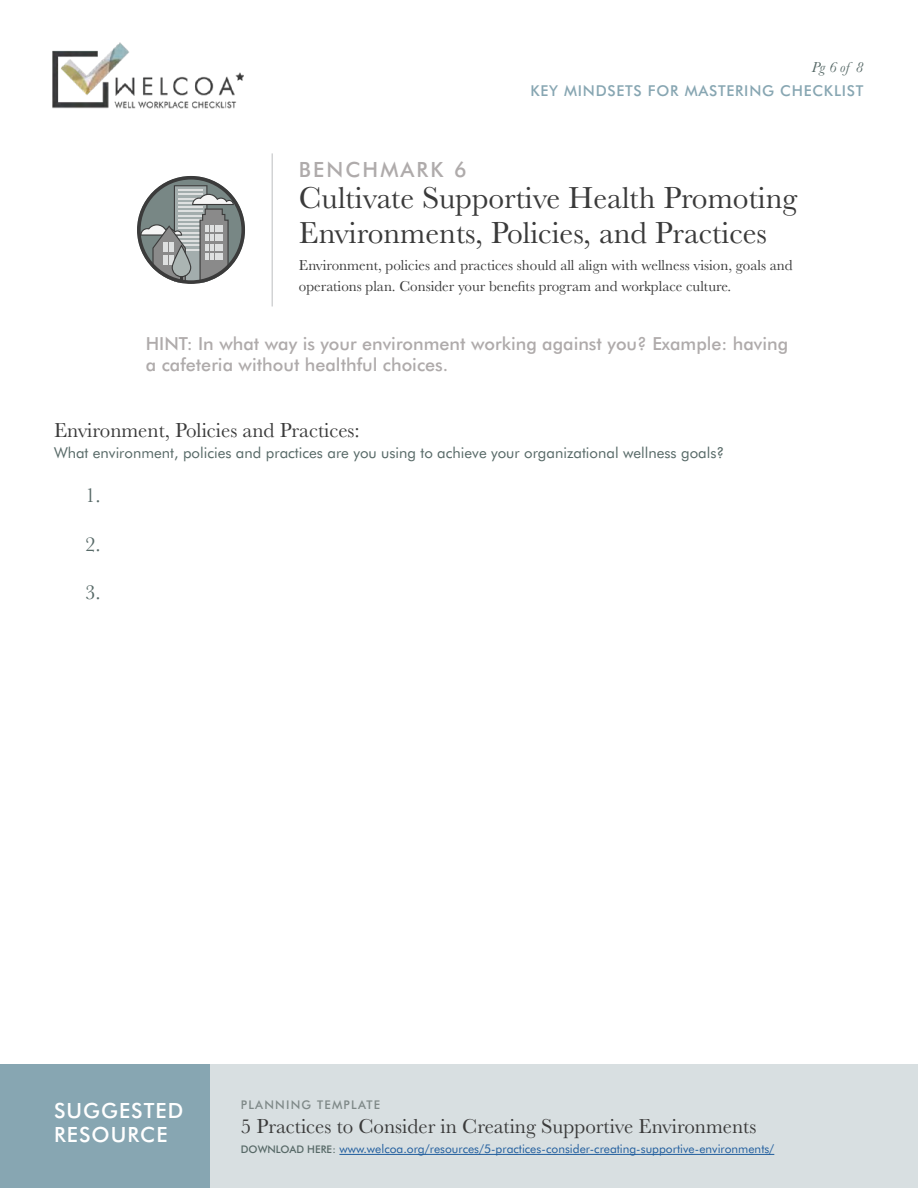
<style>
.page{position:relative;width:918px;height:1188px;background:#fff}
.page>*{position:absolute;margin:0;border:0;box-sizing:border-box;transform-origin:0 0}
.t1{font:31.5px/34.5px "Baskerville";color:#3a3a3a}
.t2{font:21px "Baskerville";color:#3a3a3a}
.t3{font:500 21px/24px "Futura BT";letter-spacing:.05em;color:#fff}
.t4{font:500 21px "Futura BT";letter-spacing:.1em;color:#afabab}
.t5{font:21px "Baskerville";color:#576967}
.t6{font:500 18px/21.6px "Futura BT";color:#afabab}
.t7{font:15px/21px "Baskerville";color:#3a3a3a}
.t8{font:15px "Futura BT";color:#576967}
.t9{font:500 15px "Futura BT";letter-spacing:.05em;color:#87a6b2}
.t10{font:italic 15px "Baskerville";color:#576967}
.t11{font:12px "Futura BT";color:#215e9e}
.t12{font:500 12px "Futura BT";letter-spacing:.1em;color:#7f8988}
.s1{font-weight:500;font-size:10.5px;color:#576967}
</style>
<div class="page">
<img style="left:52px;top:42px;width:192px;height:66px">
<div style="left:210px;top:1065px;width:708px;height:123px;background:#d8dfe1"></div>
<div style="left:0;top:1065px;width:210px;height:123px;background:#87a6b2"></div>
<hr style="left:339px;top:1154px;width:435px;height:1px;background:#215e9e">
<hr style="left:272px;top:153px;width:1px;height:153px;background:#bcbec0">
<svg style="left:137px;top:176px;width:108px;height:108px"></svg>
<p class="t10" style="left:812px;top:58px;width:53px">Pg 6 of 8</p>
<p class="t9" style="left:530px;top:81px;width:334px">KEY MINDSETS FOR MASTERING CHECKLIST</p>
<h2 class="t4" style="left:299px;top:157px;width:169px">BENCHMARK 6</h2>
<h1 class="t1" style="left:299px;top:181px;width:500px">Cultivate Supportive Health Promoting<br>Environments, Policies, and Practices</h1>
<p class="t7" style="left:299px;top:255px;width:495px">Environment, policies and practices should all align with wellness vision, goals and operations plan. Consider your benefits program and workplace culture.</p>
<p class="t6" style="left:146px;top:332px;width:644px">HINT: In what way is your environment working against you? Example: having a cafeteria without healthful choices.</p>
<h2 class="t2" style="left:54px;top:417px;width:307px">Environment, Policies and Practices:</h2>
<p class="t8" style="left:54px;top:444px;width:672px">What environment, policies and practices are you using to achieve your organizational wellness goals?</p>
<h2 class="t5" style="left:85px;top:482px;width:17px">1.</h2>
<h2 class="t5" style="left:85px;top:530px;width:17px">2.</h2>
<h2 class="t5" style="left:85px;top:579px;width:17px">3.</h2>
<h2 class="t3" style="left:54px;top:1098px;width:131px">SUGGESTED<br>RESOURCE</h2>
<p class="t12" style="left:241px;top:1097px;width:141px">PLANNING TEMPLATE</p>
<p class="t11" style="left:241px;top:1142px;width:535px"><span class="s1">DOWNLOAD HERE:</span> www.welcoa.org/resources/5-practices-consider-creating-supportive-environments/</p>
<h2 class="t2" style="left:241px;top:1112px;width:517px">5 Practices to Consider in Creating Supportive Environments</h2>
</div>
